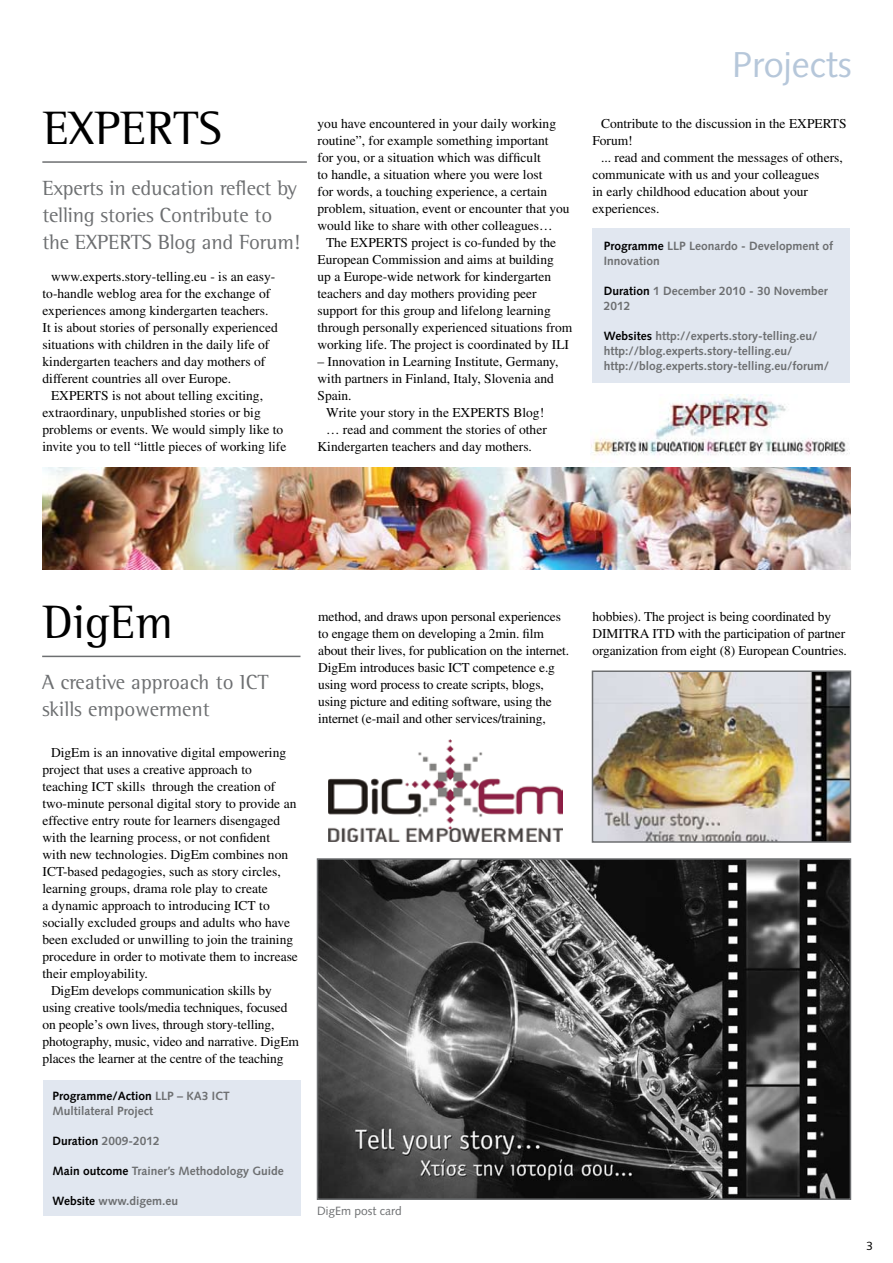
<style>
.page{position:relative;width:893px;height:1263px;background:#fff}
.page>*{position:absolute;margin:0;border:0;box-sizing:border-box;transform-origin:0 0}
.t1{font:48px "Rotis Semi Serif";color:#000}
.t2{font:36px "Syntax";color:#b6c7da}
.t3{font:21px/27px "Rotis Semi Serif";letter-spacing:-.01em;color:#6d6f71}
.t4{font:13.5px/17px "Times";color:#000}
.t5{font:700 12px/15px "Syntax";color:#6d6f71}
.t6{font:12px "Syntax";color:#6d6f71}
.t7{font:12px "Syntax";color:#000}
.s1{color:#000}
</style>
<div class="page">
<img style="left:320px;top:861px;width:528px;height:336px">
<div style="left:317px;top:858px;width:534px;height:342px;border:2px solid #6d6f71"></div>
<hr style="left:42px;top:161px;width:265px;height:2px;background:#6d6f71">
<div style="left:592px;top:229px;width:258px;height:154px;background:#e1e7f0"></div>
<img style="left:43px;top:468px;width:807px;height:102px">
<img style="left:591px;top:394px;width:259px;height:61px">
<hr style="left:42px;top:656px;width:258px;height:1px;background:#6d6f71">
<div style="left:43px;top:1080px;width:257px;height:136px;background:#e1e7f0"></div>
<img style="left:328px;top:740px;width:235px;height:102px">
<img style="left:595px;top:673px;width:253px;height:167px">
<div style="left:592px;top:670px;width:259px;height:173px;border:2px solid #6d6f71"></div>
<h1 class="t1" style="left:43px;top:100px;width:180px">EXPERTS</h1>
<h3 class="t3" style="left:42px;top:174px;width:259px">Experts in education reflect by telling stories Contribute to the EXPERTS Blog and Forum!</h3>
<p class="t4" style="left:43px;top:268px;width:237px;text-indent:9px">www.experts.story-telling.eu - is an easy&shy;to-handle weblog area for the exchange of experiences among kindergarten teachers.<br>It is about stories of personally experienced situations with children in the daily life of kindergarten teachers and day mothers of different countries all over Europe.</p>
<p class="t4" style="left:43px;top:387px;width:245px;text-indent:9px">EXPERTS is not about telling exciting, extraordinary, unpublished stories or big problems or events. We would simply like to invite you to tell “little pieces of working life</p>
<p class="t4" style="left:317px;top:114px;width:254px">you have encountered in your daily working routine”, for example something important<br>for you, or a situation which was difficult<br>to handle, a situation where you were lost<br>for words, a touching experience, a certain problem, situation, event or encounter that you would like to share with other colleagues…</p>
<p class="t4" style="left:317px;top:234px;width:256px;text-indent:9px">The EXPERTS project is co-funded by the European Commission and aims at building<br>up a Europe-wide network for kindergarten teachers and day mothers providing peer support for this group and lifelong learning through personally experienced situations from working life. The project is coordinated by ILI</p>
<p class="t4" style="left:317px;top:353px;width:242px">– Innovation in Learning Institute, Germany, with partners in Finland, Italy, Slovenia and<br>Spain.</p>
<p class="t4" style="left:326px;top:404px;width:220px">Write your story in the EXPERTS Blog!</p>
<p class="t4" style="left:326px;top:421px;width:222px">… read and comment the stories of other</p>
<p class="t4" style="left:317px;top:438px;width:216px">Kindergarten teachers and day mothers.</p>
<h2 class="t2" style="left:732px;top:43px;width:121px">Projects</h2>
<p class="t4" style="left:592px;top:114px;width:256px;text-indent:9px">Contribute to the discussion in the EXPERTS<br>Forum!</p>
<p class="t4" style="left:592px;top:149px;width:252px;text-indent:9px">... read and comment the messages of others, communicate with us and your colleagues<br>in early childhood education about your experiences.</p>
<p class="t5" style="left:604px;top:239px;width:231px"><span class="s1">Programme</span> LLP Leonardo - Development of<br>Innovation</p>
<p class="t5" style="left:604px;top:284px;width:226px"><span class="s1">Duration</span> 1 December 2010 - 30 November<br>2012</p>
<p class="t5" style="left:604px;top:329px;width:227px"><span class="s1">Websites</span> http://experts.story-telling.eu/ http://blog.experts.story-telling.eu/ http://blog.experts.story-telling.eu/forum/</p>
<h1 class="t1" style="left:43px;top:594px;width:131px">DigEm</h1>
<h3 class="t3" style="left:42px;top:668px;width:228px">A creative approach to ICT skills empowerment</h3>
<p class="t4" style="left:51px;top:744px;width:237px">DigEm is an innovative digital empowering</p>
<p class="t4" style="left:43px;top:761px;width:211px">project that uses a creative approach to</p>
<p class="t4" style="left:43px;top:778px;width:234px">teaching ICT skills through the creation of</p>
<p class="t4" style="left:43px;top:795px;width:255px">two-minute personal digital story to provide an</p>
<p class="t4" style="left:43px;top:812px;width:239px">effective entry route for learners disengaged</p>
<p class="t4" style="left:43px;top:829px;width:229px">with the learning process, or not confident</p>
<p class="t4" style="left:43px;top:846px;width:247px">with new technologies. DigEm combines non</p>
<p class="t4" style="left:43px;top:863px;width:240px">ICT-based pedagogies, such as story circles,</p>
<p class="t4" style="left:43px;top:880px;width:227px">learning groups, drama role play to create</p>
<p class="t4" style="left:43px;top:897px;width:229px">a dynamic approach to introducing ICT to</p>
<p class="t4" style="left:43px;top:914px;width:249px">socially excluded groups and adults who have</p>
<p class="t4" style="left:43px;top:931px;width:252px">been excluded or unwilling to join the training</p>
<p class="t4" style="left:43px;top:948px;width:257px">procedure in order to motivate them to increase</p>
<p class="t4" style="left:43px;top:965px;width:107px">their employability.</p>
<p class="t4" style="left:51px;top:982px;width:222px">DigEm develops communication skills by</p>
<p class="t4" style="left:43px;top:999px;width:246px">using creative tools/media techniques, focused</p>
<p class="t4" style="left:43px;top:1016px;width:234px">on people’s own lives, through story-telling,</p>
<p class="t4" style="left:43px;top:1033px;width:258px">photography, music, video and narrative. DigEm</p>
<p class="t4" style="left:43px;top:1050px;width:243px">places the learner at the centre of the teaching</p>
<p class="t5" style="left:52px;top:1088px;width:179px"><span class="s1">Programme/Action</span> LLP – KA3 ICT<br>Multilateral Project</p>
<p class="t5" style="left:52px;top:1133px;width:109px"><span class="s1">Duration</span> 2009-2012</p>
<p class="t5" style="left:52px;top:1163px;width:233px"><span class="s1">Main outcome</span> Trainer’s Methodology Guide</p>
<p class="t5" style="left:52px;top:1193px;width:127px"><span class="s1">Website</span> www.digem.eu</p>
<p class="t4" style="left:318px;top:608px;width:253px">method, and draws upon personal experiences to engage them on developing a 2min. film about their lives, for publication on the internet.<br>DigEm introduces basic ICT competence e.g using word process to create scripts, blogs, using picture and editing software, using the internet (e-mail and other services/training,</p>
<p class="t6" style="left:317px;top:1204px;width:86px">DigEm post card</p>
<p class="t4" style="left:592px;top:608px;width:256px">hobbies). The project is being coordinated by<br>DIMITRA ITD with the participation of partner organization from eight (8) European Countries.</p>
<p class="t7" style="left:866px;top:1239px;width:8px">3</p>
</div>
